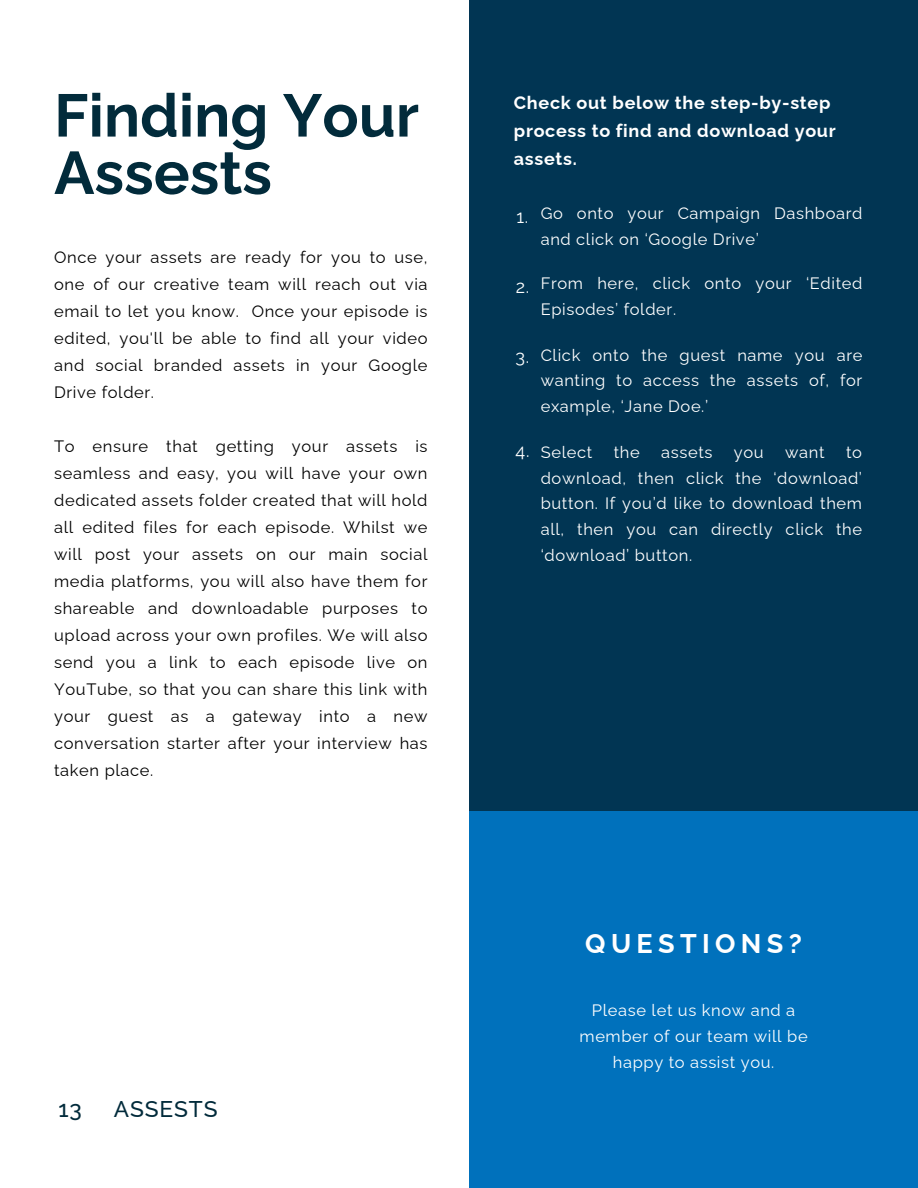
<style>
.page{position:relative;width:918px;height:1188px;background:#fff}
.page>*{position:absolute;margin:0;border:0;box-sizing:border-box;transform-origin:0 0}
.t1{font:700 60px/57.3px "Raleway";color:#022b3b}
.t2{font:700 27px "Raleway";letter-spacing:.2em;color:#fff}
.t3{font:500 22.8px "Raleway";letter-spacing:.04em;color:#022b3b}
.t4{font:700 18px/28.2px "Raleway";letter-spacing:.04em;color:#fff}
.t5{font:18px "Raleway";color:#fff}
.t6{font:16.5px/27px "Raleway";letter-spacing:.04em;color:#000;text-align:justify}
.t7{font:16.5px/25.8px "Raleway";letter-spacing:.04em;color:#fff}
</style>
<div class="page">
<div style="left:469px;top:0;width:449px;height:812px;background:#013553"></div>
<div style="left:469px;top:812px;width:449px;height:376px;background:#0071bc"></div>
<p class="t1" style="left:54px;top:87px;width:366px">Finding Your<br>Assests</p>
<p class="t6" style="left:54px;top:244px;width:375px">Once your assets are ready for you to use, one of our creative team will reach out via email to let you know. Once your episode is edited, you'll be able to find all your video and social branded assets in your Google Drive folder.</p>
<h4 class="t6" style="left:54px;top:433px;width:375px">To ensure that getting your assets is seamless and easy, you will have your own dedicated assets folder created that will hold all edited files for each episode. Whilst we will post your assets on our main social media platforms, you will also have them for shareable and downloadable purposes to upload across your own profiles. We will also send you a link to each episode live on YouTube, so that you can share this link with your guest as a gateway into a new conversation starter after your interview has taken place.</h4>
<p class="t3" style="left:58px;top:1095px;width:25px">13</p>
<h3 class="t3" style="left:114px;top:1095px;width:105px">ASSESTS</h3>
<p class="t4" style="left:514px;top:88px;width:323px">Check out below the step-by-step process to find and download your assets.</p>
<p class="t5" style="left:517px;top:206px;width:13px">1.</p>
<p class="t5" style="left:516px;top:276px;width:15px">2.</p>
<h2 class="t5" style="left:516px;top:346px;width:15px">3.</h2>
<p class="t5" style="left:516px;top:440px;width:15px">4.</p>
<p class="t7" style="left:541px;top:200px;width:323px">Go onto your Campaign Dashboard and click on ‘Google Drive’</p>
<p class="t7" style="left:541px;top:271px;width:323px">From here, click onto your ‘Edited<br>Episodes’ folder.</p>
<p class="t7" style="left:541px;top:342px;width:323px;text-align:justify">Click onto the guest name you are wanting to access the assets of, for example, ‘Jane Doe.’</p>
<p class="t7" style="left:541px;top:439px;width:53px">Select</p>
<p class="t7" style="left:614px;top:439px;width:28px">the</p>
<p class="t7" style="left:661px;top:439px;width:53px">assets</p>
<p class="t7" style="left:734px;top:439px;width:31px">you</p>
<p class="t7" style="left:785px;top:439px;width:41px">want</p>
<p class="t7" style="left:541px;top:439px;width:323px;text-align:justify;text-indent:305px">to download, then click the ‘download’ button. If you’d like to download them all, then you can directly click the ‘download’ button.</p>
<p class="t2" style="left:585px;top:928px;width:218px">QUESTIONS?</p>
<p class="t7" style="left:580px;top:997px;width:230px;text-align:center">Please let us know and a member of our team will be happy to assist you.</p>
</div>
